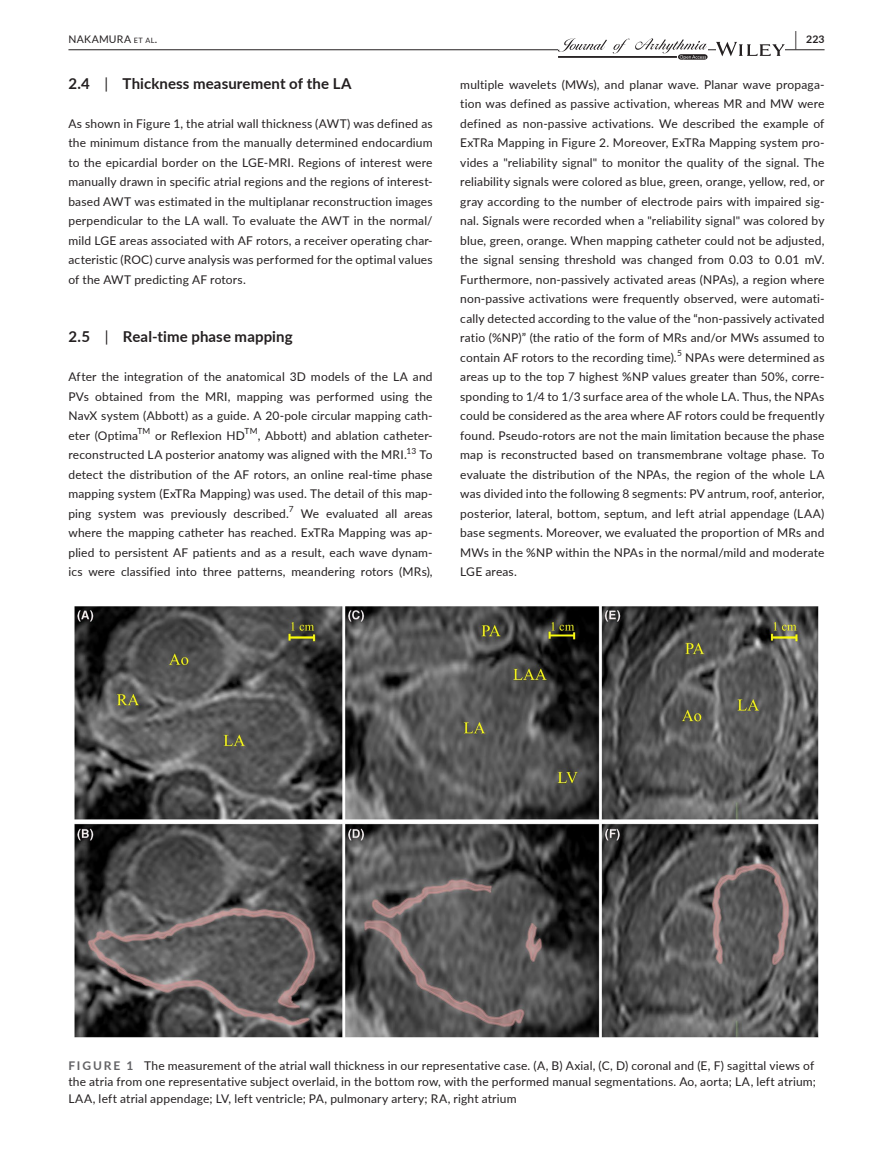
<style>
.page{position:relative;width:893px;height:1174px;background:#fff}
.page>*{position:absolute;margin:0;border:0;box-sizing:border-box;transform-origin:0 0}
.t1{font:700 15px "Lato";letter-spacing:.005em;color:#231f20}
.t2{font:12px/19.5px "Lato";letter-spacing:.015em;color:#231f20;text-align:justify}
.t3{font:10.5px "Lato";letter-spacing:.025em;color:#231f20}
.t4{font:700 10.5px "Lato";color:#231f20}
.t5{font:8.4px "Lato";color:#231f20}
.s1{font-size:7.35px}
.s2{font-size:19.5px}
.s3{font-weight:400}
.s4{font-weight:700;color:#636366}
</style>
<div class="page">
<hr style="left:68px;top:49px;width:756px;height:1px;background:#231f20">
<svg style="left:558px;top:38px;width:150px;height:22px"></svg>
<svg style="left:716px;top:42px;width:69px;height:14px"></svg>
<img style="left:74px;top:606px;width:745px;height:431px">
<p class="t3" style="left:68px;top:31px;width:90px">NAKAMURA <span class="s1">et al</span>.</p>
<p class="t4" style="left:795px;top:31px;width:31px"><span class="s2">|</span> 223</p>
<p class="t1" style="left:68px;top:72px;width:285px">2.4 <span class="s3">|</span> Thickness measurement of the LA</p>
<p class="t2" style="left:68px;top:113px;width:366px">As shown in Figure 1, the atrial wall thickness (AWT) was defined as the minimum distance from the manually determined endocardium to the epicardial border on the LGE-MRI. Regions of interest were manually drawn in specific atrial regions and the regions of interest&shy;based AWT was estimated in the multiplanar reconstruction images perpendicular to the LA wall. To evaluate the AWT in the normal/ mild LGE areas associated with AF rotors, a receiver operating char&shy;acteristic (ROC) curve analysis was performed for the optimal values of the AWT predicting AF rotors.</p>
<p class="t2" style="left:460px;top:74px;width:366px">multiple wavelets (MWs), and planar wave. Planar wave propaga&shy;tion was defined as passive activation, whereas MR and MW were defined as non-passive activations. We described the example of ExTRa Mapping in Figure 2. Moreover, ExTRa Mapping system pro&shy;vides a "reliability signal" to monitor the quality of the signal. The reliability signals were colored as blue, green, orange, yellow, red, or gray according to the number of electrode pairs with impaired sig&shy;nal. Signals were recorded when a "reliability signal" was colored by blue, green, orange. When mapping catheter could not be adjusted, the signal sensing threshold was changed from 0.03 to 0.01 mV.<br>Furthermore, non-passively activated areas (NPAs), a region where non-passive activations were frequently observed, were automati&shy;cally detected according to the value of the “non-passively activated ratio (%NP)” (the ratio of the form of MRs and/or MWs assumed to contain AF rotors to the recording time).<sup>5</sup> NPAs were determined as areas up to the top 7 highest %NP values greater than 50%, corre&shy;sponding to 1/4 to 1/3 surface area of the whole LA. Thus, the NPAs could be considered as the area where AF rotors could be frequently found. Pseudo-rotors are not the main limitation because the phase map is reconstructed based on transmembrane voltage phase. To evaluate the distribution of the NPAs, the region of the whole LA was divided into the following 8 segments: PV antrum, roof, anterior, posterior, lateral, bottom, septum, and left atrial appendage (LAA) base segments. Moreover, we evaluated the proportion of MRs and MWs in the %NP within the NPAs in the normal/mild and moderate LGE areas.</p>
<p class="t1" style="left:68px;top:326px;width:226px">2.5 <span class="s3">|</span> Real-time phase mapping</p>
<p class="t2" style="left:68px;top:366px;width:366px">After the integration of the anatomical 3D models of the LA and PVs obtained from the MRI, mapping was performed using the NavX system (Abbott) as a guide. A 20-pole circular mapping cath&shy;eter (Optima<sup>TM</sup> or Reflexion HD</p>
<p class="t5" style="left:245px;top:425px;width:14px">TM</p>
<p class="t2" style="left:68px;top:425px;width:366px;text-indent:189px">, Abbott) and ablation catheter&shy;reconstructed LA posterior anatomy was aligned with the MRI.</p>
<p class="t5" style="left:407px;top:445px;width:11px">13</p>
<p class="t2" style="left:68px;top:444px;width:366px;text-indent:351px">To detect the distribution of the AF rotors, an online real-time phase mapping system (ExTRa Mapping) was used. The detail of this map&shy;ping system was previously described.</p>
<p class="t5" style="left:289px;top:503px;width:6px">7</p>
<p class="t2" style="left:68px;top:503px;width:366px;text-indent:232px">We evaluated all areas where the mapping catheter has reached. ExTRa Mapping was ap&shy;plied to persistent AF patients and as a result, each wave dynam&shy;ics were classified into three patterns, meandering rotors (MRs),</p>
<p class="t2" style="left:68px;top:1056px;width:749px;line-height:16.5px;text-align:left"><span class="s4">FIGURE 1</span> The measurement of the atrial wall thickness in our representative case. (A, B) Axial, (C, D) coronal and (E, F) sagittal views of the atria from one representative subject overlaid, in the bottom row, with the performed manual segmentations. Ao, aorta; LA, left atrium;<br>LAA, left atrial appendage; LV, left ventricle; PA, pulmonary artery; RA, right atrium</p>
</div>
